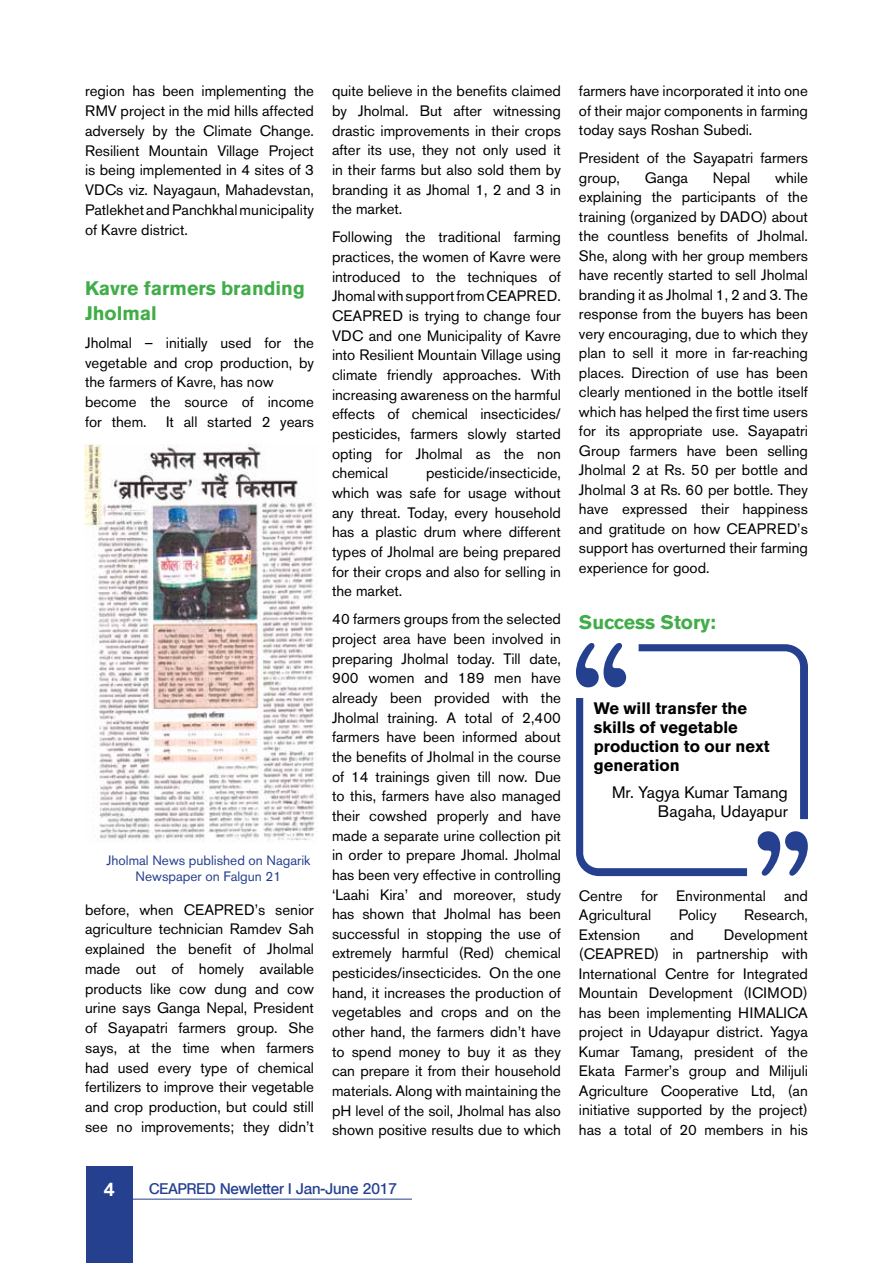
<style>
.page{position:relative;width:893px;height:1263px;background:#fff}
.page>*{position:absolute;margin:0;border:0;box-sizing:border-box;transform-origin:0 0}
.t1{font:700 19.5px/24.3px "Akzidenz Grotesk BE";color:#41ad49}
.t2{font:700 18px "Olympia";color:#fff}
.t3{font:700 16.5px/18.9px "Akzidenz Grotesk BE";color:#000}
.t4{font:16.5px/19px "Akzidenz Grotesk BE";color:#000;text-align:right}
.t5{font:15px/19.6px "Akzidenz Grotesk BE";color:#000;text-align:justify}
.t6{font:600 15px "Olympia";color:#25408f}
.t7{font:13.5px/16.2px "Akzidenz Grotesk BE";color:#25408f;text-align:center}
</style>
<div class="page">
<img style="left:84px;top:444px;width:233px;height:398px">
<div style="left:86px;top:1166px;width:47px;height:97px;background:#25408f"></div>
<hr style="left:131px;top:1199px;width:281px;height:1px;background:#25408f">
<svg style="left:576px;top:643px;width:232px;height:233px"></svg>
<p class="t5" style="left:85px;top:81px;width:230px">region has been implementing the RMV project in the mid hills affected adversely by the Climate Change.<br>Resilient Mountain Village Project is being implemented in 4 sites of 3<br>VDCs viz. Nayagaun, Mahadevstan, Patlekhet and Panchkhal municipality of Kavre district.</p>
<h1 class="t1" style="left:85px;top:277px;width:221px">Kavre farmers branding<br>Jholmal</h1>
<p class="t5" style="left:85px;top:333px;width:230px;text-align:left">Jholmal – initially used for the vegetable and crop production, by the farmers of Kavre, has now become the source of income for them.</p>
<p class="t5" style="left:166px;top:412px;width:149px">It all started 2 years</p>
<p class="t7" style="left:107px;top:852px;width:205px">Jholmal News published on Nagarik<br>Newspaper on Falgun 21</p>
<p class="t5" style="left:85px;top:899px;width:230px">before, when CEAPRED’s senior agriculture technician Ramdev Sah explained the benefit of Jholmal made out of homely available products like cow dung and cow urine says Ganga Nepal, President of Sayapatri farmers group. She says, at the time when farmers had used every type of chemical fertilizers to improve their vegetable and crop production, but could still see no improvements; they didn’t</p>
<p class="t5" style="left:332px;top:81px;width:230px">quite believe in the benefits claimed by Jholmal. But after witnessing drastic improvements in their crops after its use, they not only used it in their farms but also sold them by branding it as Jhomal 1, 2 and 3 in the market.</p>
<p class="t5" style="left:332px;top:227px;width:230px">Following the traditional farming practices, the women of Kavre were introduced to the techniques of Jhomal with support from CEAPRED.<br>CEAPRED is trying to change four VDC and one Municipality of Kavre into Resilient Mountain Village using climate friendly approaches. With increasing awareness on the harmful effects of chemical insecticides/ pesticides, farmers slowly started opting for Jholmal as the non chemical</p>
<p class="t5" style="left:332px;top:463px;width:230px;text-indent:94px">pesticide/insecticide, which was safe for usage without any threat. Today, every household has a plastic drum where different types of Jholmal are being prepared for their crops and also for selling in the market.</p>
<p class="t5" style="left:332px;top:609px;width:230px">40 farmers groups from the selected project area have been involved in preparing Jholmal today. Till date, 900 women and 189 men have already been provided with the Jholmal training. A total of 2,400 farmers have been informed about the benefits of Jholmal in the course of 14 trainings given till now. Due to this, farmers have also managed their cowshed properly and have made a separate urine collection pit in order to prepare Jhomal. Jholmal has been very effective in controlling ‘Laahi Kira’ and moreover, study has shown that Jholmal has been successful in stopping the use of extremely harmful (Red) chemical pesticides/insecticides. On the one hand, it increases the production of vegetables and crops and on the other hand, the farmers didn’t have to spend money to buy it as they can prepare it from their household materials. Along with maintaining the pH level of the soil, Jholmal has also shown positive results due to which</p>
<p class="t2" style="left:104px;top:1179px;width:12px">4</p>
<p class="t6" style="left:149px;top:1179px;width:250px">CEAPRED Newletter I Jan-June 2017</p>
<p class="t5" style="left:579px;top:81px;width:230px">farmers have incorporated it into one of their major components in farming today says Roshan Subedi.</p>
<p class="t5" style="left:579px;top:148px;width:230px">President of the Sayapatri farmers group,</p>
<p class="t5" style="left:645px;top:168px;width:45px">Ganga</p>
<p class="t5" style="left:713px;top:168px;width:39px">Nepal</p>
<p class="t5" style="left:579px;top:168px;width:230px;text-indent:196px">while explaining the participants of the training (organized by DADO) about the countless benefits of Jholmal.<br>She, along with her group members have recently started to sell Jholmal branding it as Jholmal 1, 2 and 3. The response from the buyers has been very encouraging, due to which they plan to sell it more in far-reaching places. Direction of use has been clearly mentioned in the bottle itself which has helped the first time users for its appropriate use. Sayapatri Group farmers have been selling Jholmal 2 at Rs. 50 per bottle and Jholmal 3 at Rs. 60 per bottle. They have expressed their happiness and gratitude on how CEAPRED’s support has overturned their farming experience for good.</p>
<h1 class="t1" style="left:579px;top:610px;width:138px">Success Story:</h1>
<p class="t3" style="left:594px;top:699px;width:177px">We will transfer the skills of vegetable production to our next generation</p>
<p class="t4" style="left:612px;top:783px;width:177px">Mr. Yagya Kumar Tamang<br>Bagaha, Udayapur</p>
<p class="t5" style="left:579px;top:886px;width:230px">Centre for Environmental and<br>Agricultural</p>
<p class="t5" style="left:679px;top:905px;width:39px">Policy</p>
<p class="t5" style="left:744px;top:905px;width:65px">Research,</p>
<p class="t5" style="left:579px;top:925px;width:63px">Extension</p>
<p class="t5" style="left:670px;top:925px;width:25px">and</p>
<p class="t5" style="left:579px;top:925px;width:230px;text-indent:145px">Development (CEAPRED) in partnership with International Centre for Integrated Mountain Development (ICIMOD) has been implementing HIMALICA project in Udayapur district. Yagya Kumar Tamang, president of the Ekata Farmer’s group and Milijuli Agriculture Cooperative Ltd, (an initiative supported by the project) has a total of 20 members in his</p>
</div>
